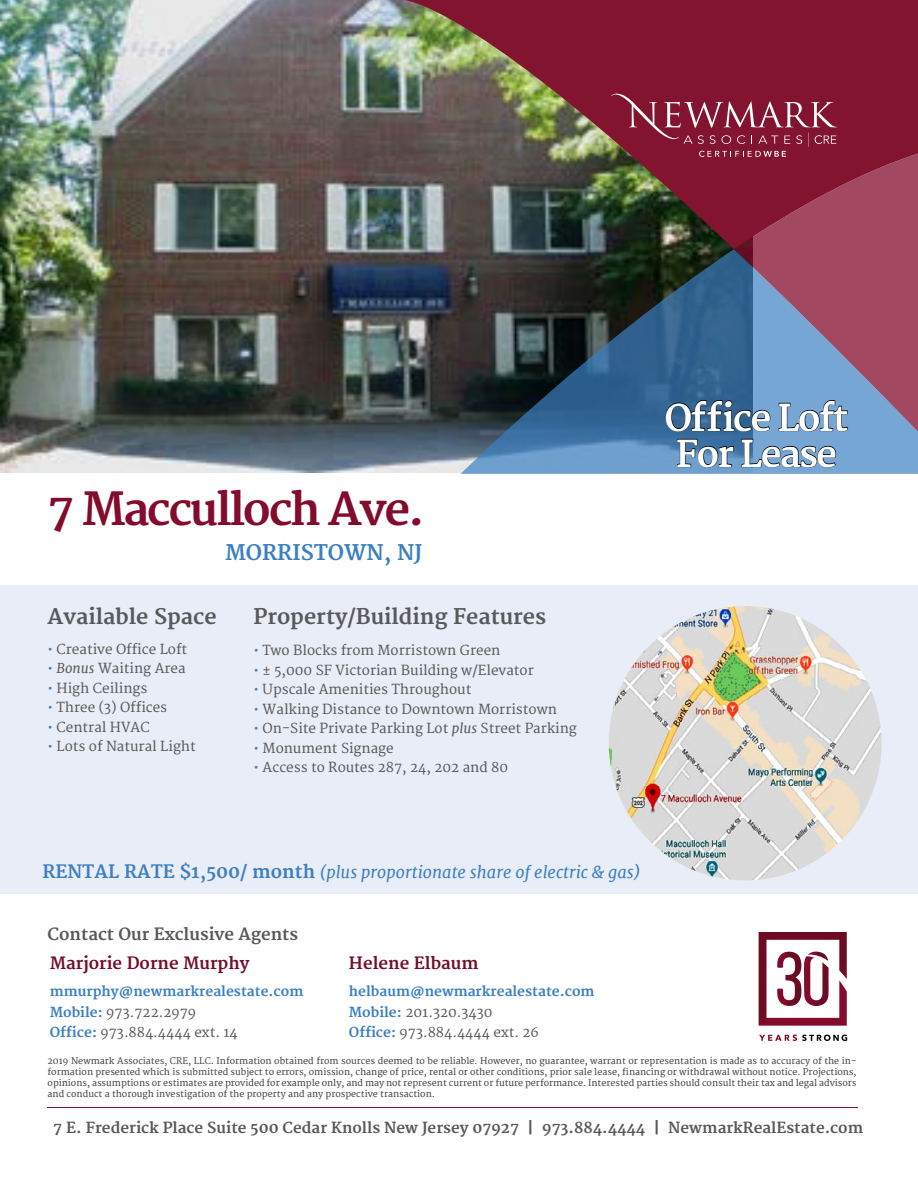
<style>
.page{position:relative;width:918px;height:1188px;background:#fff}
.page>*{position:absolute;margin:0;border:0;box-sizing:border-box;transform-origin:0 0}
.t1{font:700 44.4px "Merriweather";letter-spacing:-.05em;color:#830b2c}
.t2{font:700 36px/36px "Merriweather";letter-spacing:-.05em;color:#fff;text-align:center}
.t3{font:700 21px "Merriweather";color:#58595b}
.t4{font:700 21px "Merriweather";color:#3b80c2}
.t5{font:italic 16.5px "Merriweather";color:#3b80c2}
.t6{font:700 16.5px "Merriweather";color:#740e28}
.t7{font:700 16.5px "Merriweather";color:#58595b}
.t8{font:700 15px "Merriweather";color:#58595b}
.t9{font:13.5px "Merriweather";color:#58595b}
.t10{font:700 13.5px/20.5px "Merriweather";color:#3b80c2}
.t11{font:9px/10.8px "Merriweather";color:#414042;text-align:justify}
.s1{color:#3b80c2}
.s2{font-style:italic}
.s3{font-weight:700;font-style:normal;font-size:18px}
.s4{font-weight:400;color:#58595b}
</style>
<div class="page">
<img style="left:0;top:0;width:461px;height:473px">
<div style="left:0;top:585px;width:918px;height:309px;background:#e9edf7"></div>
<hr style="left:48px;top:1107px;width:810px;height:1px;background:#82142e">
<svg style="left:461px;top:249px;width:457px;height:225px;background:#365368"></svg>
<img style="left:404px;top:0;width:514px;height:249px">
<svg style="left:734px;top:146px;width:184px;height:314px;background:#895a7a"></svg>
<svg style="left:611px;top:89px;width:226px;height:68px;background:#8f2e46"></svg>
<svg style="left:759px;top:932px;width:88px;height:94px"></svg>
<svg style="left:759px;top:1035px;width:88px;height:6px"></svg>
<img style="left:609px;top:606px;width:273px;height:274px">
<svg style="left:665px;top:400px;width:106px;height:32px;background:#325a7f"></svg>
<svg style="left:778px;top:400px;width:71px;height:32px;background:#6088ad"></svg>
<svg style="left:677px;top:439px;width:57px;height:29px;background:#456e94"></svg>
<svg style="left:741px;top:439px;width:95px;height:29px;background:#5a81a6"></svg>
<h1 class="t1" style="left:48px;top:484px;width:379px">7 Macculloch Ave.</h1>
<h3 class="t4" style="left:225px;top:541px;width:199px">MORRISTOWN, NJ</h3>
<h3 class="t3" style="left:48px;top:604px;width:171px">Available Space</h3>
<h3 class="t9" style="left:48px;top:641px;width:141px"><span class="s1">•</span> Creative Office Loft</h3>
<h3 class="t9" style="left:48px;top:661px;width:140px"><span class="s1">•</span> <span class="s2">Bonus</span> Waiting Area</h3>
<h3 class="t9" style="left:48px;top:680px;width:101px"><span class="s1">•</span> High Ceilings</h3>
<h3 class="t9" style="left:48px;top:700px;width:121px"><span class="s1">•</span> Three (3) Offices</h3>
<h3 class="t9" style="left:48px;top:719px;width:104px"><span class="s1">•</span> Central HVAC</h3>
<h3 class="t9" style="left:48px;top:739px;width:150px"><span class="s1">•</span> Lots of Natural Light</h3>
<h3 class="t3" style="left:254px;top:604px;width:294px">Property/Building Features</h3>
<h3 class="t9" style="left:254px;top:643px;width:248px"><span class="s1">•</span> Two Blocks from Morristown Green</h3>
<h3 class="t9" style="left:254px;top:662px;width:282px"><span class="s1">•</span> ± 5,000 SF Victorian Building w/Elevator</h3>
<h3 class="t9" style="left:254px;top:682px;width:219px"><span class="s1">•</span> Upscale Amenities Throughout</h3>
<h3 class="t9" style="left:254px;top:701px;width:305px"><span class="s1">•</span> Walking Distance to Downtown Morristown</h3>
<h3 class="t9" style="left:254px;top:721px;width:325px"><span class="s1">•</span> On-Site Private Parking Lot <span class="s2">plus</span> Street Parking</h3>
<h3 class="t9" style="left:254px;top:740px;width:142px"><span class="s1">•</span> Monument Signage</h3>
<h3 class="t9" style="left:254px;top:760px;width:256px"><span class="s1">•</span> Access to Routes 287, 24, 202 and 80</h3>
<h2 class="t2" style="left:664px;top:401px;width:186px">Office Loft<br>For Lease</h2>
<h3 class="t5" style="left:42px;top:862px;width:600px"><span class="s3">RENTAL RATE $1,500/ month</span> (plus proportionate share of electric &amp; gas)</h3>
<h3 class="t7" style="left:48px;top:924px;width:252px">Contact Our Exclusive Agents</h3>
<h3 class="t6" style="left:50px;top:954px;width:201px">Marjorie Dorne Murphy</h3>
<h3 class="t10" style="left:50px;top:982px;width:255px">mmurphy@newmarkrealestate.com<br>Mobile: <span class="s4">973.722.2979<br></span>Office: <span class="s4">973.884.4444 ext. 14</span></h3>
<h3 class="t6" style="left:349px;top:954px;width:131px">Helene Elbaum</h3>
<h3 class="t10" style="left:349px;top:982px;width:247px">helbaum@newmarkrealestate.com<br>Mobile: <span class="s4">201.320.3430<br></span>Office: <span class="s4">973.884.4444 ext. 26</span></h3>
<p class="t11" style="left:48px;top:1056px;width:810px">2019 Newmark Associates, CRE, LLC. Information obtained from sources deemed to be reliable. However, no guarantee, warrant or representation is made as to accuracy of the in&shy;formation presented which is submitted subject to errors, omission, change of price, rental or other conditions, prior sale lease, financing or withdrawal without notice. Projections, opinions, assumptions or estimates are provided for example only, and may not represent current or future performance. Interested parties should consult their tax and legal advisors and conduct a thorough investigation of the property and any prospective transaction.</p>
<h3 class="t8" style="left:53px;top:1119px;width:812px">7 E. Frederick Place Suite 500 Cedar Knolls New Jersey 07927 | 973.884.4444 | NewmarkRealEstate.com</h3>
</div>
